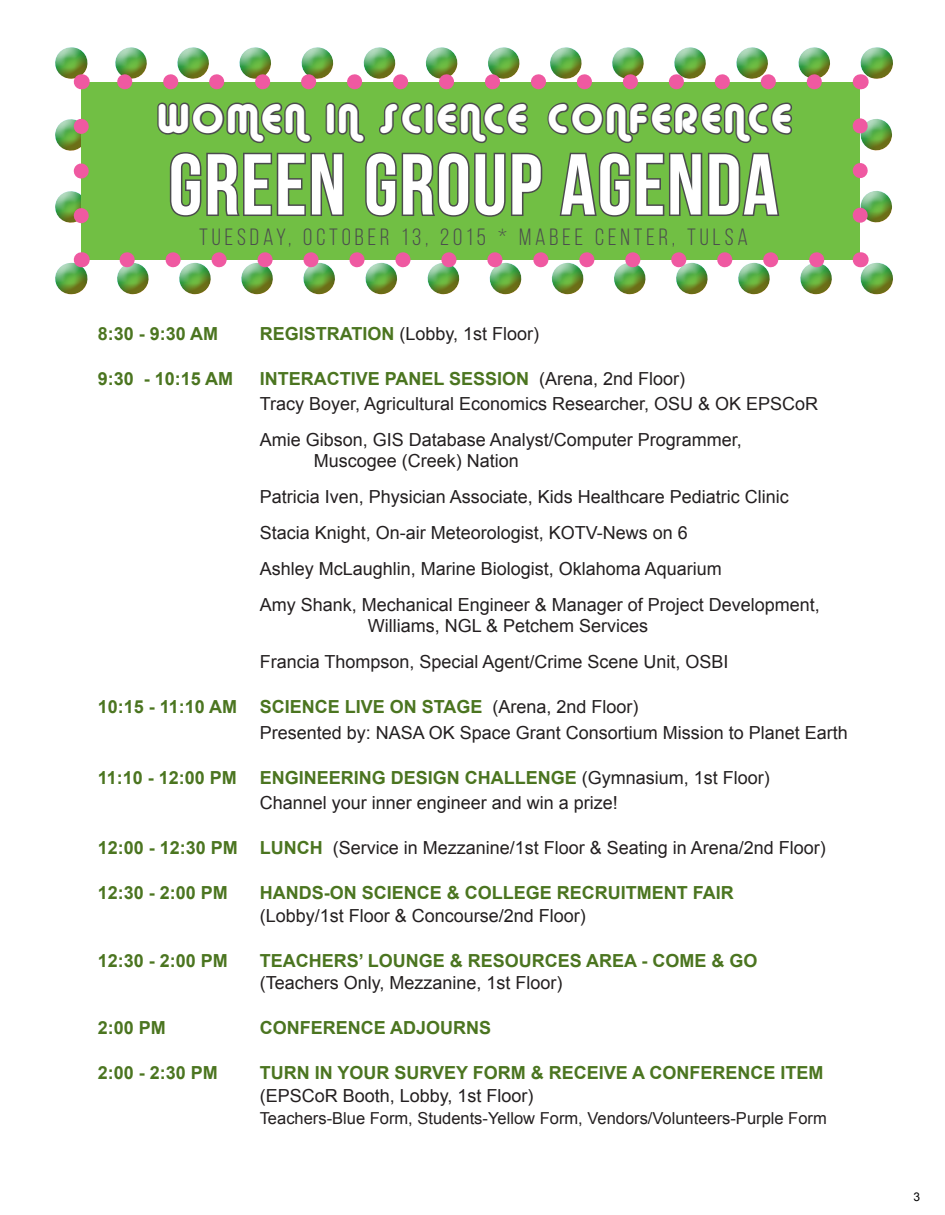
<style>
.page{position:relative;width:945px;height:1215px;background:#fff}
.page>*{position:absolute;margin:0;border:0;box-sizing:border-box;transform-origin:0 0}
.t1{font:700 86.1px "Bebas Neue";letter-spacing:.02em;color:#fff}
.t2{font:38.55px "Alba Matter";color:#fff}
.t3{font:23.55px "Bebas Neue";letter-spacing:.165em;color:#4b4c4d}
.t4{font:18px/36px "Arial";color:#231f20}
.t5{font:700 18px "Arial";color:#4b7520}
.t6{font:16.5px "Arial";color:#231f20}
.t7{font:12px "Arial";color:#000}
.s1{font-weight:700;color:#4b7520}
</style>
<div class="page">
<div style="left:53px;top:48px;width:840px;height:249px;background:#f36f21;opacity:.75"></div>
<div style="left:81px;top:82px;width:779px;height:178px;background:#71bf44"></div>
<svg style="left:55px;top:126px;width:34px;height:117px"></svg>
<svg style="left:127px;top:252px;width:718px;height:42px"></svg>
<svg style="left:853px;top:99px;width:39px;height:116px"></svg>
<svg style="left:102px;top:47px;width:712px;height:42px"></svg>
<svg style="left:81px;top:252px;width:1px;height:15px"></svg>
<svg style="left:860px;top:252px;width:1px;height:15px"></svg>
<svg style="left:860px;top:74px;width:1px;height:15px"></svg>
<svg style="left:81px;top:74px;width:1px;height:15px"></svg>
<svg style="left:157px;top:102px;width:635px;height:115px"></svg>
<h2 class="t2" style="left:158px;top:96px;width:65px">WOMEN</h2>
<h2 class="t2" style="left:326px;top:96px;width:97px">IN SCIENCE</h2>
<h2 class="t2" style="left:548px;top:96px;width:49px">CONFERENCE</h2>
<h1 class="t1" style="left:169px;top:138px;width:611px">GREEN GROUP AGENDA</h1>
<h3 class="t3" style="left:199px;top:224px;width:550px">TUESDAY, OCTOBER 13, 2015 * MABEE CENTER, TULSA</h3>
<p class="t5" style="left:98px;top:321px;width:122px">8:30 - 9:30 AM</p>
<p class="t4" style="left:260px;top:316px;width:281px"><span class="s1">REGISTRATION</span> (Lobby, 1st Floor)</p>
<p class="t5" style="left:98px;top:366px;width:137px">9:30 - 10:15 AM</p>
<p class="t4" style="left:260px;top:366px;width:560px;line-height:25.5px"><span class="s1">INTERACTIVE PANEL SESSION</span> (Arena, 2nd Floor)<br>Tracy Boyer, Agricultural Economics Researcher, OSU &amp; OK EPSCoR</p>
<p class="t4" style="left:314px;top:430px;width:430px;line-height:21px;text-indent:-54px">Amie Gibson, GIS Database Analyst/Computer Programmer,<br>Muscogee (Creek) Nation</p>
<p class="t4" style="left:260px;top:479px;width:562px">Patricia Iven, Physician Associate, Kids Healthcare Pediatric Clinic Stacia Knight, On-air Meteorologist, KOTV-News on 6<br>Ashley McLaughlin, Marine Biologist, Oklahoma Aquarium<br>Amy Shank, Mechanical Engineer &amp; Manager of Project Development,</p>
<p class="t4" style="left:260px;top:608px;width:470px;text-indent:108px">Williams, NGL &amp; Petchem Services<br>Francia Thompson, Special Agent/Crime Scene Unit, OSBI</p>
<p class="t5" style="left:98px;top:695px;width:141px">10:15 - 11:10 AM</p>
<p class="t4" style="left:260px;top:694px;width:590px;line-height:25.5px"><span class="s1">SCIENCE LIVE ON STAGE</span> (Arena, 2nd Floor)<br>Presented by: NASA OK Space Grant Consortium Mission to Planet Earth</p>
<p class="t5" style="left:98px;top:766px;width:141px">11:10 - 12:00 PM</p>
<p class="t4" style="left:260px;top:765px;width:512px;line-height:25.5px"><span class="s1">ENGINEERING DESIGN CHALLENGE</span> (Gymnasium, 1st Floor)<br>Channel your inner engineer and win a prize!</p>
<p class="t4" style="left:98px;top:830px;width:730px"><span class="s1">12:00 - 12:30 PM LUNCH</span> (Service in Mezzanine/1st Floor &amp; Seating in Arena/2nd Floor)</p>
<p class="t5" style="left:98px;top:881px;width:132px">12:30 - 2:00 PM</p>
<p class="t5" style="left:260px;top:881px;width:476px">HANDS-ON SCIENCE &amp; COLLEGE RECRUITMENT FAIR</p>
<p class="t4" style="left:260px;top:898px;width:328px">(Lobby/1st Floor &amp; Concourse/2nd Floor)</p>
<p class="t5" style="left:98px;top:949px;width:132px">12:30 - 2:00 PM</p>
<p class="t5" style="left:260px;top:949px;width:499px">TEACHERS’ LOUNGE &amp; RESOURCES AREA - COME &amp; GO</p>
<p class="t4" style="left:260px;top:965px;width:304px">(Teachers Only, Mezzanine, 1st Floor)</p>
<p class="t5" style="left:98px;top:1016px;width:70px">2:00 PM</p>
<p class="t5" style="left:260px;top:1016px;width:233px">CONFERENCE ADJOURNS</p>
<p class="t5" style="left:98px;top:1061px;width:122px">2:00 - 2:30 PM</p>
<p class="t5" style="left:260px;top:1061px;width:565px">TURN IN YOUR SURVEY FORM &amp; RECEIVE A CONFERENCE ITEM</p>
<p class="t4" style="left:260px;top:1078px;width:275px">(EPSCoR Booth, Lobby, 1st Floor)</p>
<p class="t6" style="left:260px;top:1108px;width:569px">Teachers-Blue Form, Students-Yellow Form, Vendors/Volunteers-Purple Form</p>
<p class="t7" style="left:913px;top:1189px;width:8px">3</p>
</div>
